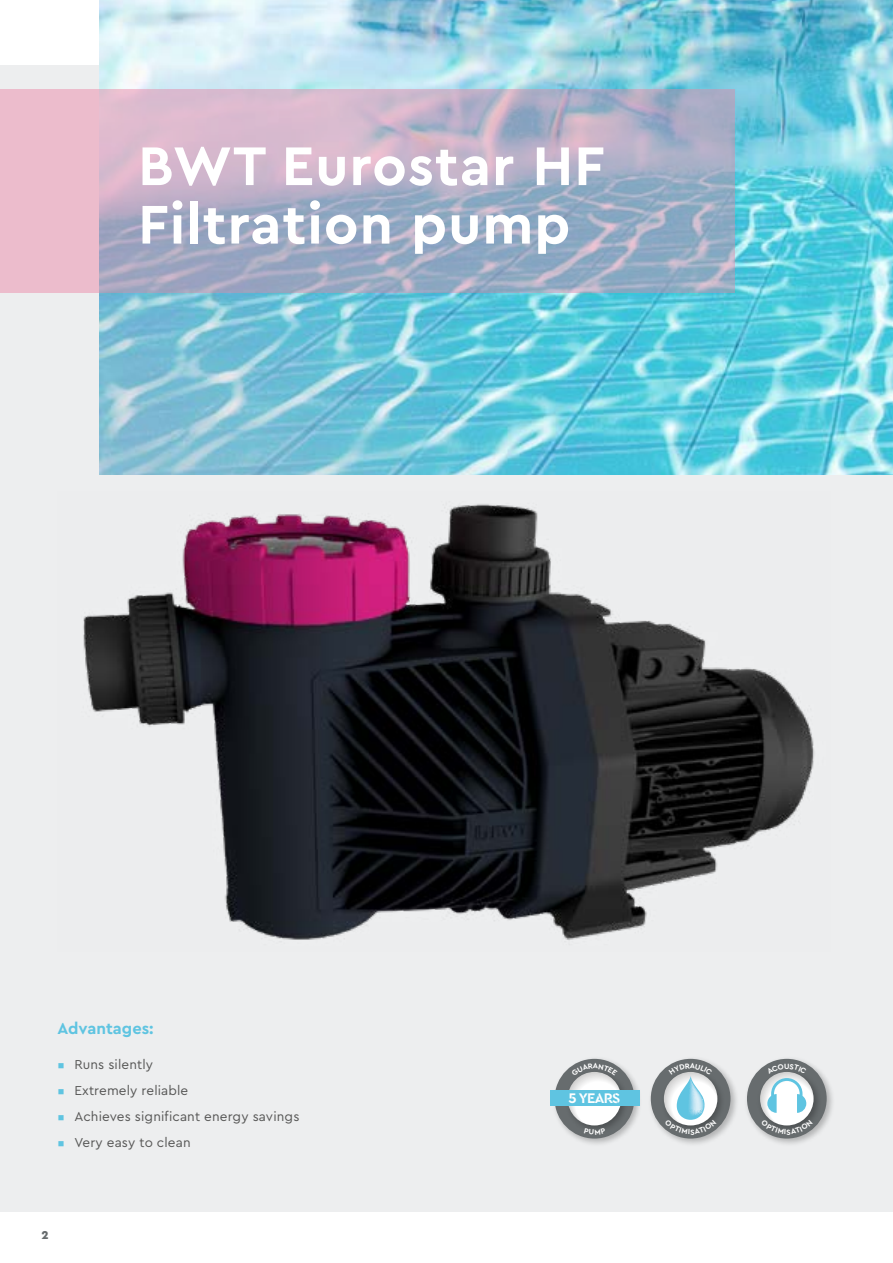
<style>
.page{position:relative;width:893px;height:1263px;background:#fff}
.page>*{position:absolute;margin:0;border:0;box-sizing:border-box;transform-origin:0 0}
.t1{font:700 57px/58.5px "Cera PRO";letter-spacing:.02em;color:#fff}
.t2{font:700 16.5px "Cera PRO";color:#5fc4e1}
.t3{font:700 14.55px "Cera Stencil PRO";letter-spacing:-.05em;color:#fff}
.t4{font:13.5px "Cera PRO";letter-spacing:.01em;color:#575756}
.t5{font:900 12px "Cera PRO";color:#676c6e}
.s1{color:#5fc4e1}
</style>
<div class="page">
<div style="left:0;top:65px;width:893px;height:1147px;background:#edeeef"></div>
<img style="left:746px;top:1058px;width:87px;height:86px">
<div style="left:747px;top:1059px;width:80px;height:79px;background:#676c6e;border-radius:50%"></div>
<img style="left:755px;top:1067px;width:69px;height:69px">
<svg style="left:760px;top:1072px;width:54px;height:53px"></svg>
<img style="left:650px;top:1058px;width:87px;height:86px">
<div style="left:651px;top:1059px;width:79px;height:79px;background:#676c6e;border-radius:50%"></div>
<img style="left:659px;top:1067px;width:69px;height:69px">
<img style="left:555px;top:1058px;width:85px;height:86px">
<div style="left:555px;top:1059px;width:79px;height:79px;background:#676c6e;border-radius:50%"></div>
<img style="left:562px;top:1067px;width:70px;height:69px">
<svg style="left:568px;top:1072px;width:53px;height:53px"></svg>
<div style="left:550px;top:1090px;width:89px;height:16px;background:#5fc4e1"></div>
<img style="left:83px;top:504px;width:732px;height:436px">
<img style="left:100px;top:0;width:793px;height:474px">
<svg style="left:0;top:89px;width:735px;height:204px;background:#b7b0c7"></svg>
<svg style="left:761px;top:1119px;width:52px;height:15px"></svg>
<svg style="left:766px;top:1063px;width:41px;height:50px"></svg>
<svg style="left:665px;top:1063px;width:52px;height:71px"></svg>
<svg style="left:584px;top:1128px;width:22px;height:6px"></svg>
<svg style="left:571px;top:1063px;width:46px;height:13px"></svg>
<h1 class="t1" style="left:138px;top:134px;width:468px">BWT Eurostar HF<br>Filtration pump</h1>
<p class="t2" style="left:57px;top:1017px;width:98px">Advantages:</p>
<p class="t4" style="left:57px;top:1055px;width:97px"><span class="s1">▪</span> Runs silently</p>
<p class="t4" style="left:57px;top:1081px;width:132px"><span class="s1">▪</span> Extremely reliable</p>
<p class="t4" style="left:57px;top:1107px;width:244px"><span class="s1">▪</span> Achieves significant energy savings</p>
<p class="t4" style="left:57px;top:1133px;width:135px"><span class="s1">▪</span> Very easy to clean</p>
<p class="t5" style="left:41px;top:1227px;width:9px">2</p>
<p class="t3" style="left:569px;top:1088px;width:53px">5 YEARS</p>
</div>
